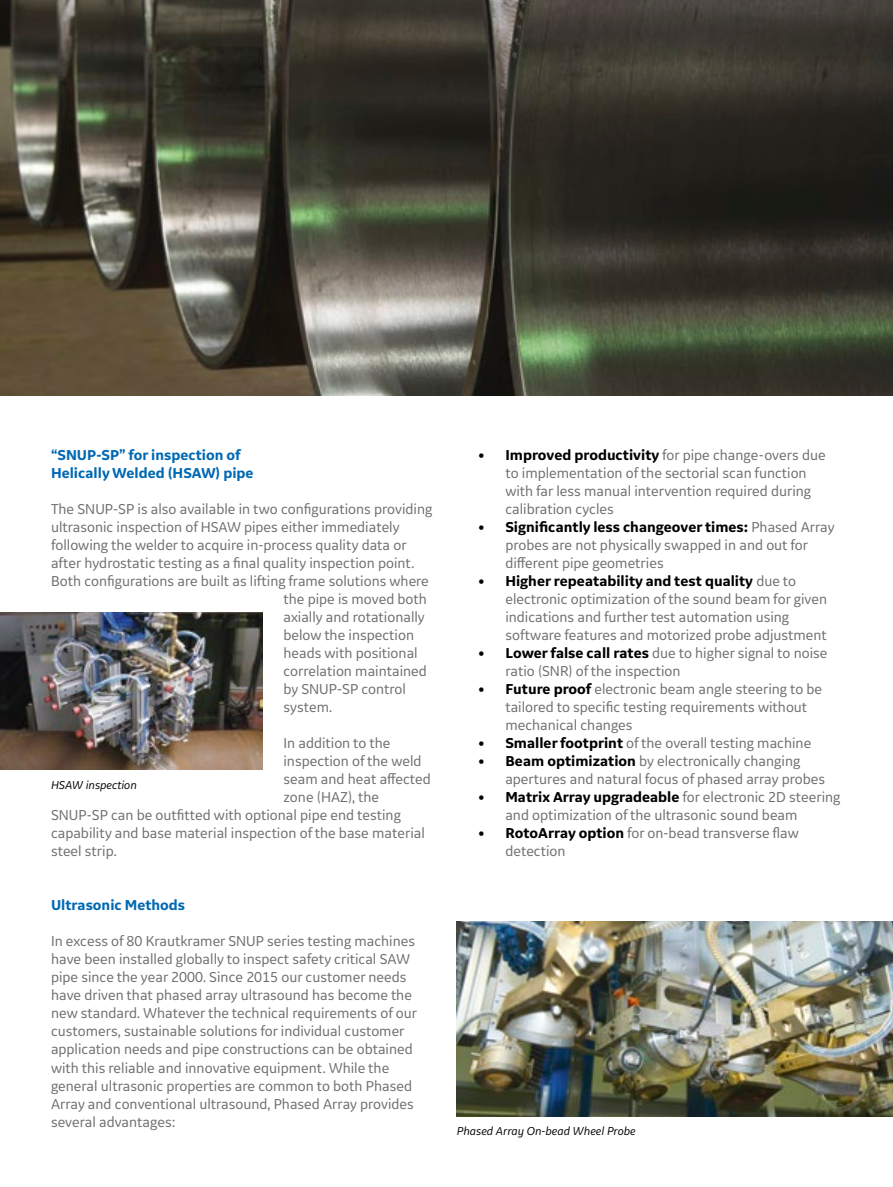
<style>
.page{position:relative;width:893px;height:1187px;background:#fff}
.page>*{position:absolute;margin:0;border:0;box-sizing:border-box;transform-origin:0 0}
.t1{font:15px/18px "GE Inspira Sans";color:#6e6e6e}
.t2{font:700 15px/18px "GE Inspira Sans";color:#0069b4}
.t3{font:italic 12px "GE Inspira Sans";color:#000}
.s1{font-weight:700;color:#000}
</style>
<div class="page">
<img style="left:457px;top:921px;width:436px;height:195px">
<img style="left:0;top:0;width:893px;height:395px">
<img style="left:0;top:612px;width:262px;height:157px">
<p class="t2" style="left:51px;top:445px;width:204px">“SNUP-SP” for inspection of<br>Helically Welded (HSAW) pipe</p>
<p class="t1" style="left:51px;top:499px;width:383px">The SNUP-SP is also available in two configurations providing</p>
<p class="t1" style="left:51px;top:517px;width:350px">ultrasonic inspection of HSAW pipes either immediately</p>
<p class="t1" style="left:51px;top:535px;width:357px">following the welder to acquire in-process quality data or</p>
<p class="t1" style="left:51px;top:553px;width:365px">after hydrostatic testing as a final quality inspection point.</p>
<p class="t1" style="left:51px;top:571px;width:379px">Both configurations are built as lifting frame solutions where</p>
<p class="t1" style="left:283px;top:589px;width:145px">the pipe is moved both</p>
<p class="t1" style="left:283px;top:607px;width:143px">axially and rotationally</p>
<p class="t1" style="left:283px;top:625px;width:132px">below the inspection</p>
<p class="t1" style="left:283px;top:643px;width:136px">heads with positional</p>
<p class="t1" style="left:283px;top:661px;width:145px">correlation maintained</p>
<p class="t1" style="left:283px;top:679px;width:124px">by SNUP-SP control</p>
<p class="t1" style="left:283px;top:697px;width:50px">system.</p>
<p class="t1" style="left:283px;top:733px;width:108px">In addition to the</p>
<p class="t1" style="left:283px;top:751px;width:140px">inspection of the weld</p>
<p class="t1" style="left:283px;top:769px;width:149px">seam and heat affected</p>
<p class="t1" style="left:283px;top:787px;width:97px">zone (HAZ), the</p>
<p class="t1" style="left:51px;top:805px;width:351px">SNUP-SP can be outfitted with optional pipe end testing</p>
<p class="t1" style="left:51px;top:823px;width:375px">capability and base material inspection of the base material</p>
<p class="t1" style="left:51px;top:841px;width:67px">steel strip.</p>
<p class="t3" style="left:51px;top:777px;width:87px">HSAW inspection</p>
<p class="t2" style="left:51px;top:895px;width:136px">Ultrasonic Methods</p>
<p class="t1" style="left:51px;top:931px;width:368px">In excess of 80 Krautkramer SNUP series testing machines have been installed globally to inspect safety critical SAW pipe since the year 2000. Since 2015 our customer needs have driven that phased array ultrasound has become the new standard. Whatever the technical requirements of our customers, sustainable solutions for individual customer application needs and pipe constructions can be obtained with this reliable and innovative equipment. While the general ultrasonic properties are common to both Phased Array and conventional ultrasound, Phased Array provides several advantages:</p>
<p class="t1" style="left:505px;top:445px;width:322px;text-indent:-27px"><span class="s1">• Improved productivity</span> for pipe change-overs due to implementation of the sectorial scan function with far less manual intervention required during calibration cycles</p>
<p class="t1" style="left:505px;top:517px;width:331px;text-indent:-27px"><span class="s1">• Significantly less changeover times:</span> Phased Array probes are not physically swapped in and out for different pipe geometries</p>
<p class="t1" style="left:505px;top:571px;width:323px;text-indent:-27px"><span class="s1">• Higher repeatability and test quality</span> due to electronic optimization of the sound beam for given indications and further test automation using software features and motorized probe adjustment</p>
<p class="t1" style="left:505px;top:643px;width:324px;text-indent:-27px"><span class="s1">• Lower false call rates</span> due to higher signal to noise ratio (SNR) of the inspection</p>
<p class="t1" style="left:505px;top:679px;width:318px;text-indent:-27px"><span class="s1">• Future proof</span> electronic beam angle steering to be tailored to specific testing requirements without mechanical changes</p>
<p class="t1" style="left:478px;top:733px;width:334px"><span class="s1">• Smaller footprint</span> of the overall testing machine</p>
<p class="t1" style="left:505px;top:751px;width:321px;text-indent:-27px"><span class="s1">• Beam optimization</span> by electronically changing apertures and natural focus of phased array probes</p>
<p class="t1" style="left:505px;top:787px;width:337px;text-indent:-27px"><span class="s1">• Matrix Array upgradeable</span> for electronic 2D steering and optimization of the ultrasonic sound beam</p>
<p class="t1" style="left:505px;top:823px;width:295px;text-indent:-27px"><span class="s1">• RotoArray option</span> for on-bead transverse flaw detection</p>
<p class="t3" style="left:457px;top:1122px;width:180px">Phased Array On-bead Wheel Probe</p>
</div>
